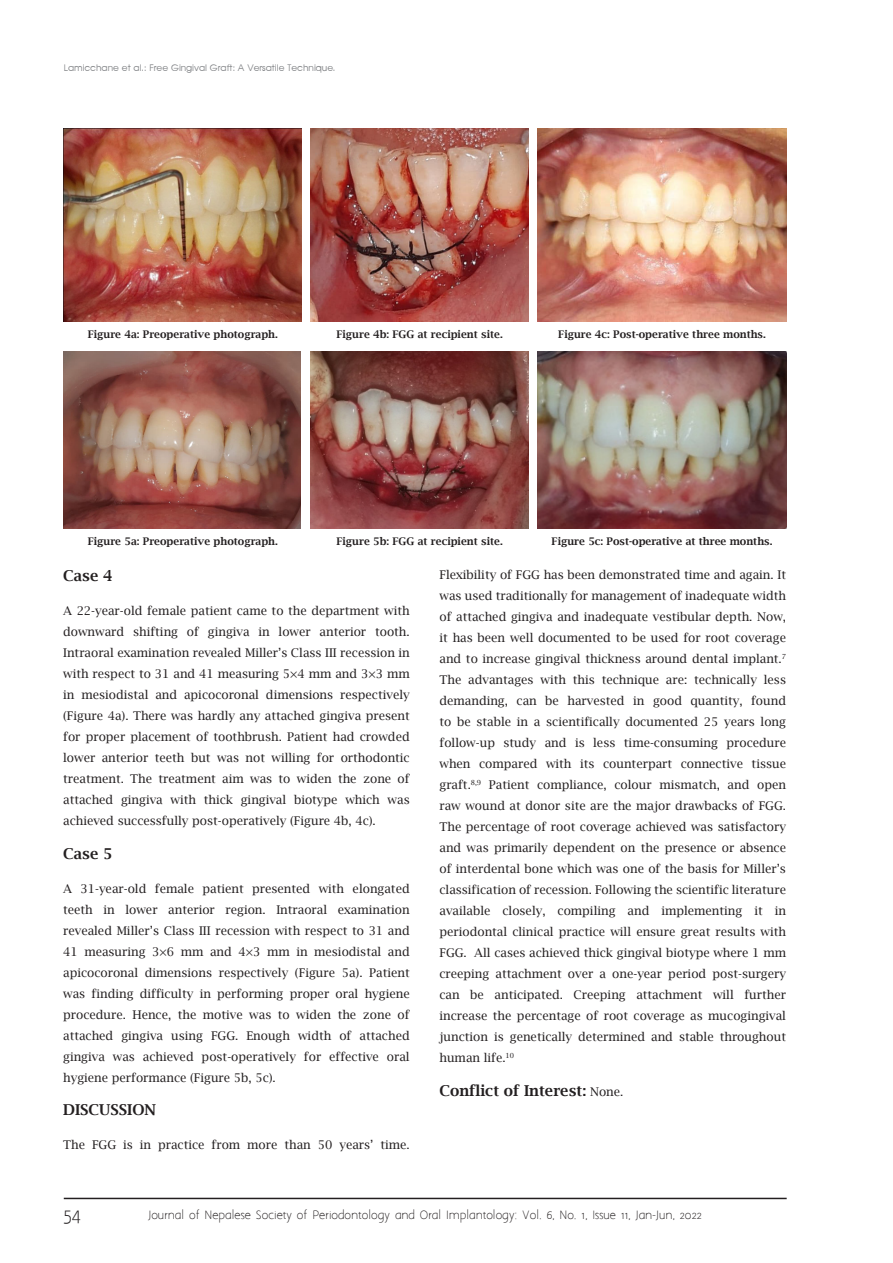
<style>
.page{position:relative;width:893px;height:1263px;background:#fff}
.page>*{position:absolute;margin:0;border:0;box-sizing:border-box;transform-origin:0 0}
.t1{font:18px "Aaargh Normal";color:#231f20}
.No_Spacing{font:600 15px "Lucida Bright";color:#231f20}
.No_Spacing-2{font:12px/21px "Lucida Bright";color:#231f20;text-align:justify}
.t2{font:600 10.5px "Lucida Bright";color:#231f20}
.t3{font:10.5px "Aaargh Normal";color:#231f20}
.t4{font:9px "Advance Normal";color:#808285}
.s1{font-weight:400;font-size:12px}
</style>
<div class="page">
<hr style="left:64px;top:1198px;width:723px;height:1px;background:#231f20">
<img style="left:64px;top:128px;width:238px;height:193px">
<img style="left:310px;top:128px;width:219px;height:193px">
<img style="left:537px;top:128px;width:249px;height:193px">
<img style="left:64px;top:352px;width:237px;height:176px">
<img style="left:310px;top:352px;width:219px;height:176px">
<img style="left:537px;top:352px;width:250px;height:176px">
<p class="t4" style="left:64px;top:62px;width:273px">Lamicchane et al.: Free Gingival Graft: A Versatile Technique.</p>
<p class="t2" style="left:88px;top:328px;width:192px">Figure 4a: Preoperative photograph.</p>
<p class="t2" style="left:336px;top:328px;width:168px">Figure 4b: FGG at recipient site.</p>
<p class="t2" style="left:558px;top:328px;width:209px">Figure 4c: Post-operative three months.</p>
<p class="t2" style="left:88px;top:535px;width:192px">Figure 5a: Preoperative photograph.</p>
<p class="t2" style="left:336px;top:535px;width:168px">Figure 5b: FGG at recipient site.</p>
<p class="t2" style="left:552px;top:535px;width:222px">Figure 5c: Post-operative at three months.</p>
<p class="No_Spacing" style="left:63px;top:567px;width:51px">Case 4</p>
<p class="No_Spacing-2" style="left:63px;top:600px;width:348px">A 22-year-old female patient came to the department with downward shifting of gingiva in lower anterior tooth.<br>Intraoral examination revealed Miller’s Class III recession in with respect to 31 and 41 measuring 5×4 mm and 3×3 mm in mesiodistal and apicocoronal dimensions respectively (Figure 4a). There was hardly any attached gingiva present for proper placement of toothbrush. Patient had crowded lower anterior teeth but was not willing for orthodontic treatment. The treatment aim was to widen the zone of attached gingiva with thick gingival biotype which was achieved successfully post-operatively (Figure 4b, 4c).</p>
<p class="No_Spacing" style="left:63px;top:845px;width:51px">Case 5</p>
<p class="No_Spacing-2" style="left:63px;top:878px;width:348px">A 31-year-old female patient presented with elongated teeth in lower anterior region. Intraoral examination revealed Miller’s Class III recession with respect to 31 and 41 measuring 3×6 mm and 4×3 mm in mesiodistal and apicocoronal dimensions respectively (Figure 5a). Patient was finding difficulty in performing proper oral hygiene procedure. Hence, the motive was to widen the zone of attached gingiva using FGG. Enough width of attached gingiva was achieved post-operatively for effective oral hygiene performance (Figure 5b, 5c).</p>
<p class="No_Spacing" style="left:63px;top:1101px;width:95px">DISCUSSION</p>
<p class="No_Spacing-2" style="left:63px;top:1134px;width:348px">The FGG is in practice from more than 50 years’ time.</p>
<p class="No_Spacing-2" style="left:439px;top:564px;width:348px">Flexibility of FGG has been demonstrated time and again. It was used traditionally for management of inadequate width of attached gingiva and inadequate vestibular depth. Now, it has been well documented to be used for root coverage and to increase gingival thickness around dental implant.<sup>7<br></sup>The advantages with this technique are: technically less demanding, can be harvested in good quantity, found to be stable in a scientifically documented 25 years long follow-up study and is less time-consuming procedure when compared with its counterpart connective tissue graft.<sup>8,9</sup> Patient compliance, colour mismatch, and open raw wound at donor site are the major drawbacks of FGG.<br>The percentage of root coverage achieved was satisfactory and was primarily dependent on the presence or absence of interdental bone which was one of the basis for Miller’s classification of recession. Following the scientific literature available closely, compiling and implementing it in periodontal clinical practice will ensure great results with FGG. All cases achieved thick gingival biotype where 1 mm creeping attachment over a one-year period post-surgery can be anticipated. Creeping attachment will further increase the percentage of root coverage as mucogingival junction is genetically determined and stable throughout human life.<sup>10</sup></p>
<p class="No_Spacing" style="left:439px;top:1082px;width:185px">Conflict of Interest: <span class="s1">None.</span></p>
<h1 class="t1" style="left:64px;top:1204px;width:19px">54</h1>
<p class="t3" style="left:148px;top:1209px;width:555px">Journal of Nepalese Society of Periodontology and Oral Implantology: Vol. 6, No. 1, Issue 11, Jan-Jun, 2022</p>
</div>
